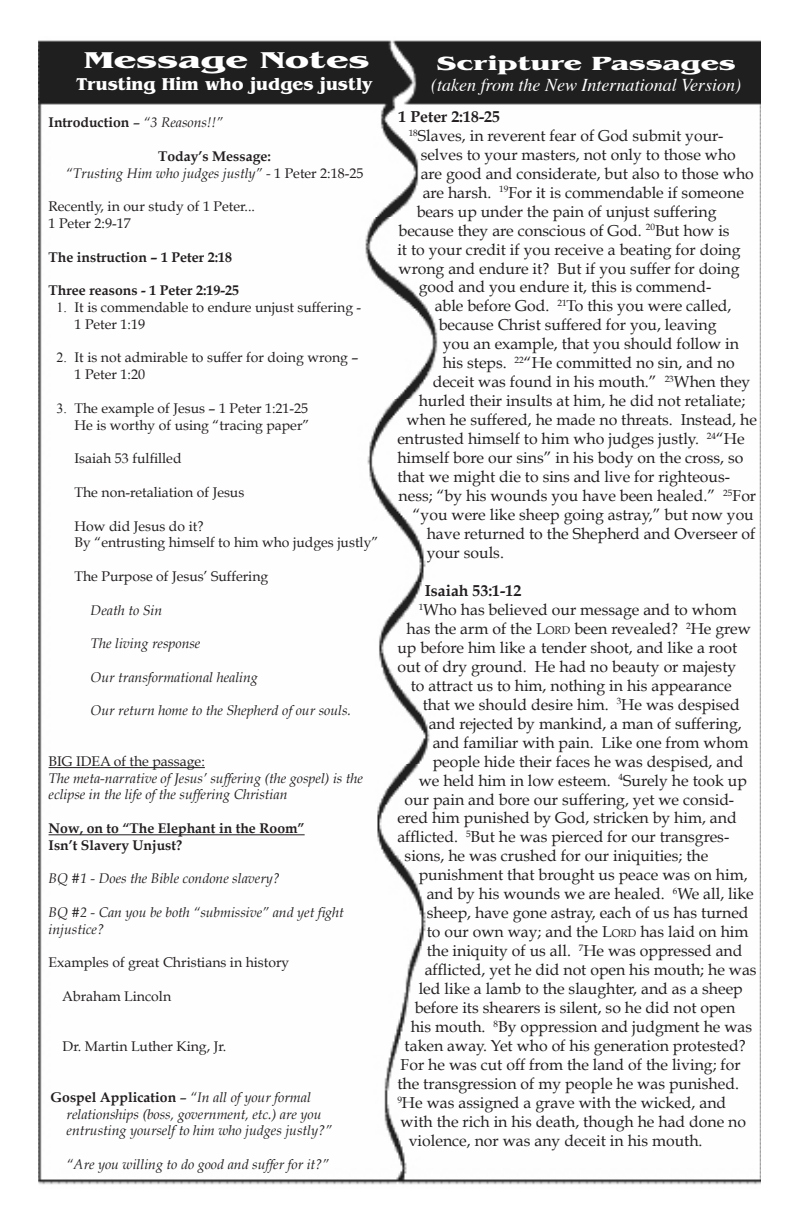
<style>
.page{position:relative;width:797px;height:1224px;background:#fff}
.page>*{position:absolute;margin:0;border:0;box-sizing:border-box;transform-origin:0 0}
.t1{font:700 24px "Benguiat";color:#fff;scale:1.55 1}
.t2{font:700 20px "Benguiat";color:#fff;scale:1.5 1}
.t3{font:italic 18px "Times";color:#fff}
.t4{font:700 18px "Benguiat";color:#fff}
.t5{font:15.8px "Book Antiqua";color:#231f20}
.t6{font:700 15.8px "Book Antiqua";color:#231f20}
.t7{font:italic 14px/16.8px "Book Antiqua";color:#231f20}
.t8{font:14px/16.8px "Book Antiqua";color:#231f20}
.t9{font:700 14px/16.8px "Book Antiqua";color:#231f20}
.s1{font-weight:400}
.s2{font-weight:400;font-style:italic}
.s3{font-weight:700;font-style:normal}
.s4{font-style:normal}
.s5{font-family:"Times New Roman"}
.s6{font-style:inherit}
.s7{font-size:11px}
</style>
<div class="page">
<img style="left:38px;top:40px;width:722px;height:1145px">
<hr style="left:49px;top:767px;width:156px;height:1px;background:#231f20">
<hr style="left:49px;top:834px;width:255px;height:1px;background:#231f20">
<h1 class="t1" style="left:84px;top:46px;width:185px">Message Notes</h1>
<p class="t4" style="left:76px;top:73px;width:297px">Trusting Him who judges justly</p>
<p class="t9" style="left:49px;top:114px;width:176px">Introduction <span class="s1">–</span> <span class="s2">“3 Reasons!!”</span></p>
<p class="t7" style="left:66px;top:148px;width:299px;text-align:center"><span class="s3">Today’s Message:<br></span>“Trusting Him who judges justly” - <span class="s4">1 Peter 2:18-25</span></p>
<p class="t8" style="left:49px;top:198px;width:208px">Recently, in our study of 1 Peter...<br>1 Peter 2:9-17</p>
<p class="t9" style="left:49px;top:249px;width:185px">The instruction – 1 Peter 2:18</p>
<p class="t9" style="left:49px;top:282px;width:192px">Three reasons - 1 Peter 2:19-25</p>
<p class="t8" style="left:75px;top:299px;width:288px;text-indent:-18px"><span class="s5">1.</span> It is commendable to endure unjust suffering -<br>1 Peter 1:19</p>
<p class="t8" style="left:75px;top:349px;width:285px;text-indent:-18px"><span class="s5">2.</span> It is not admirable to suffer for doing wrong –<br>1 Peter 1:20</p>
<p class="t8" style="left:57px;top:400px;width:254px;text-align:right"><span class="s5">3.</span> The example of Jesus – 1 Peter 1:21-25<br>He is worthy of using “tracing paper”</p>
<p class="t8" style="left:75px;top:450px;width:108px">Isaiah 53 fulfilled</p>
<p class="t8" style="left:75px;top:484px;width:171px">The non-retaliation of Jesus</p>
<p class="t8" style="left:75px;top:517px;width:305px">How did Jesus do it?<br>By “entrusting himself to him who judges justly”</p>
<p class="t8" style="left:75px;top:568px;width:195px">The Purpose of Jesus’ Suffering</p>
<p class="t7" style="left:91px;top:601px;width:73px">Death to Sin</p>
<p class="t7" style="left:91px;top:635px;width:111px">The living response</p>
<p class="t7" style="left:91px;top:669px;width:169px">Our transformational healing</p>
<p class="t7" style="left:91px;top:702px;width:262px">Our return home to the Shepherd of our souls.</p>
<p class="t8" style="left:49px;top:753px;width:158px">BIG IDEA of the passage:</p>
<p class="t7" style="left:49px;top:769px;width:316px">The meta-narrative of Jesus’ suffering (the gospel) is the eclipse in the life of the suffering Christian</p>
<p class="t9" style="left:49px;top:820px;width:257px">Now, on to “The Elephant in the Room”<br>Isn’t Slavery Unjust?</p>
<p class="t7" style="left:49px;top:870px;width:233px">BQ #1 - Does the Bible condone slavery?</p>
<p class="t7" style="left:49px;top:904px;width:297px">BQ #2 - Can you be both “submissive” and yet fight injustice?</p>
<p class="t8" style="left:49px;top:954px;width:242px">Examples of great Christians in history</p>
<p class="t8" style="left:62px;top:988px;width:111px">Abraham Lincoln</p>
<p class="t8" style="left:63px;top:1038px;width:165px">Dr. Martin Luther King, Jr.</p>
<p class="t7" style="left:67px;top:1089px;width:267px;text-indent:-16px"><span class="s3">Gospel Application</span> <span class="s4">–</span> “In all of your formal relationships (boss, government, etc.) are you entrusting yourself to him who judges justly?”</p>
<p class="t7" style="left:67px;top:1156px;width:264px">“Are you willing to do good and suffer for it?”</p>
<p class="t2" style="left:436px;top:52px;width:201px">Scripture Passages</p>
<p class="t3" style="left:431px;top:78px;width:311px">(taken from the New International Version)</p>
<p class="t6" style="left:398px;top:107px;width:103px">1 Peter 2:18-25</p>
<p class="t5" style="left:408px;top:126px;width:316px"><sup>18</sup>Slaves, in reverent fear of God submit your-</p>
<p class="t5" style="left:420px;top:145px;width:316px">selves to your masters, not only to those who</p>
<p class="t5" style="left:420px;top:164px;width:334px">are good and considerate, but also to those who</p>
<p class="t5" style="left:422px;top:183px;width:322px">are harsh. <sup>19</sup>For it is commendable if someone</p>
<p class="t5" style="left:416px;top:202px;width:301px">bears up under the pain of unjust suffering</p>
<p class="t5" style="left:398px;top:221px;width:332px">because they are conscious of God. <sup>20</sup>But how is</p>
<p class="t5" style="left:397px;top:240px;width:344px">it to your credit if you receive a beating for doing</p>
<p class="t5" style="left:398px;top:259px;width:342px">wrong and endure it? But if you suffer for doing</p>
<p class="t5" style="left:418px;top:278px;width:294px">good and you endure it, this is commend-</p>
<p class="t5" style="left:434px;top:297px;width:298px">able before God. <sup>21</sup>To this you were called,</p>
<p class="t5" style="left:438px;top:316px;width:279px">because Christ suffered for you, leaving</p>
<p class="t5" style="left:442px;top:335px;width:298px">you an example, that you should follow in</p>
<p class="t5" style="left:442px;top:354px;width:293px">his steps. <sup>22</sup>“He committed no sin, and no</p>
<p class="t5" style="left:432px;top:373px;width:319px">deceit was found in his mouth.” <sup>23</sup>When they</p>
<p class="t5" style="left:418px;top:392px;width:328px">hurled their insults at him, he did not retaliate;</p>
<p class="t5" style="left:406px;top:411px;width:352px">when he suffered, he made no threats. Instead, he</p>
<p class="t5" style="left:397px;top:430px;width:349px">entrusted himself to him who judges justly. <sup>24</sup>“He</p>
<p class="t5" style="left:397px;top:448px;width:347px">himself bore our sins” in his body on the cross, so</p>
<p class="t5" style="left:397px;top:467px;width:334px">that we might die to sins and live for righteous-</p>
<p class="t5" style="left:398px;top:486px;width:359px">ness; “by his wounds you have been healed.” <sup>25</sup>For</p>
<p class="t5" style="left:412px;top:505px;width:342px">“you were like sheep going astray,” but now you</p>
<p class="t5" style="left:426px;top:524px;width:330px">have returned to the Shepherd and Overseer of</p>
<p class="t5" style="left:426px;top:543px;width:79px">your souls.</p>
<p class="t6" style="left:424px;top:581px;width:98px">Isaiah 53:1-12</p>
<p class="t5" style="left:418px;top:600px;width:319px"><sup>1</sup>Who has believed our message and to whom</p>
<p class="t5" style="left:406px;top:619px;width:346px">has the arm of the <span class="s6">L</span><span class="s7">ORD</span> been revealed? <sup>2</sup>He grew</p>
<p class="t5" style="left:397px;top:638px;width:341px">up before him like a tender shoot, and like a root</p>
<p class="t5" style="left:397px;top:657px;width:340px">out of dry ground. He had no beauty or majesty</p>
<p class="t5" style="left:410px;top:676px;width:322px">to attract us to him, nothing in his appearance</p>
<p class="t5" style="left:422px;top:695px;width:318px">that we should desire him. <sup>3</sup>He was despised</p>
<p class="t5" style="left:428px;top:714px;width:314px">and rejected by mankind, a man of suffering,</p>
<p class="t5" style="left:432px;top:733px;width:317px">and familiar with pain. Like one from whom</p>
<p class="t5" style="left:432px;top:752px;width:312px">people hide their faces he was despised, and</p>
<p class="t5" style="left:418px;top:771px;width:329px">we held him in low esteem. <sup>4</sup>Surely he took up</p>
<p class="t5" style="left:404px;top:790px;width:331px">our pain and bore our suffering, yet we consid-</p>
<p class="t5" style="left:397px;top:809px;width:341px">ered him punished by God, stricken by him, and</p>
<p class="t5" style="left:397px;top:828px;width:333px">afflicted. <sup>5</sup>But he was pierced for our transgres-</p>
<p class="t5" style="left:404px;top:847px;width:305px">sions, he was crushed for our iniquities; the</p>
<p class="t5" style="left:418px;top:866px;width:330px">punishment that brought us peace was on him,</p>
<p class="t5" style="left:426px;top:885px;width:328px">and by his wounds we are healed. <sup>6</sup>We all, like</p>
<p class="t5" style="left:426px;top:904px;width:323px">sheep, have gone astray, each of us has turned</p>
<p class="t5" style="left:426px;top:922px;width:323px">to our own way; and the <span class="s6">L</span><span class="s7">ORD</span> has laid on him</p>
<p class="t5" style="left:426px;top:941px;width:317px">the iniquity of us all. <sup>7</sup>He was oppressed and</p>
<p class="t5" style="left:424px;top:960px;width:333px">afflicted, yet he did not open his mouth; he was</p>
<p class="t5" style="left:418px;top:979px;width:325px">led like a lamb to the slaughter, and as a sheep</p>
<p class="t5" style="left:414px;top:998px;width:322px">before its shearers is silent, so he did not open</p>
<p class="t5" style="left:410px;top:1017px;width:343px">his mouth. <sup>8</sup>By oppression and judgment he was</p>
<p class="t5" style="left:404px;top:1036px;width:342px">taken away. Yet who of his generation protested?</p>
<p class="t5" style="left:400px;top:1055px;width:341px">For he was cut off from the land of the living; for</p>
<p class="t5" style="left:397px;top:1074px;width:343px">the transgression of my people he was punished.</p>
<p class="t5" style="left:397px;top:1093px;width:330px"><sup>9</sup>He was assigned a grave with the wicked, and</p>
<p class="t5" style="left:400px;top:1112px;width:347px">with the rich in his death, though he had done no</p>
<p class="t5" style="left:408px;top:1131px;width:295px">violence, nor was any deceit in his mouth.</p>
</div>
